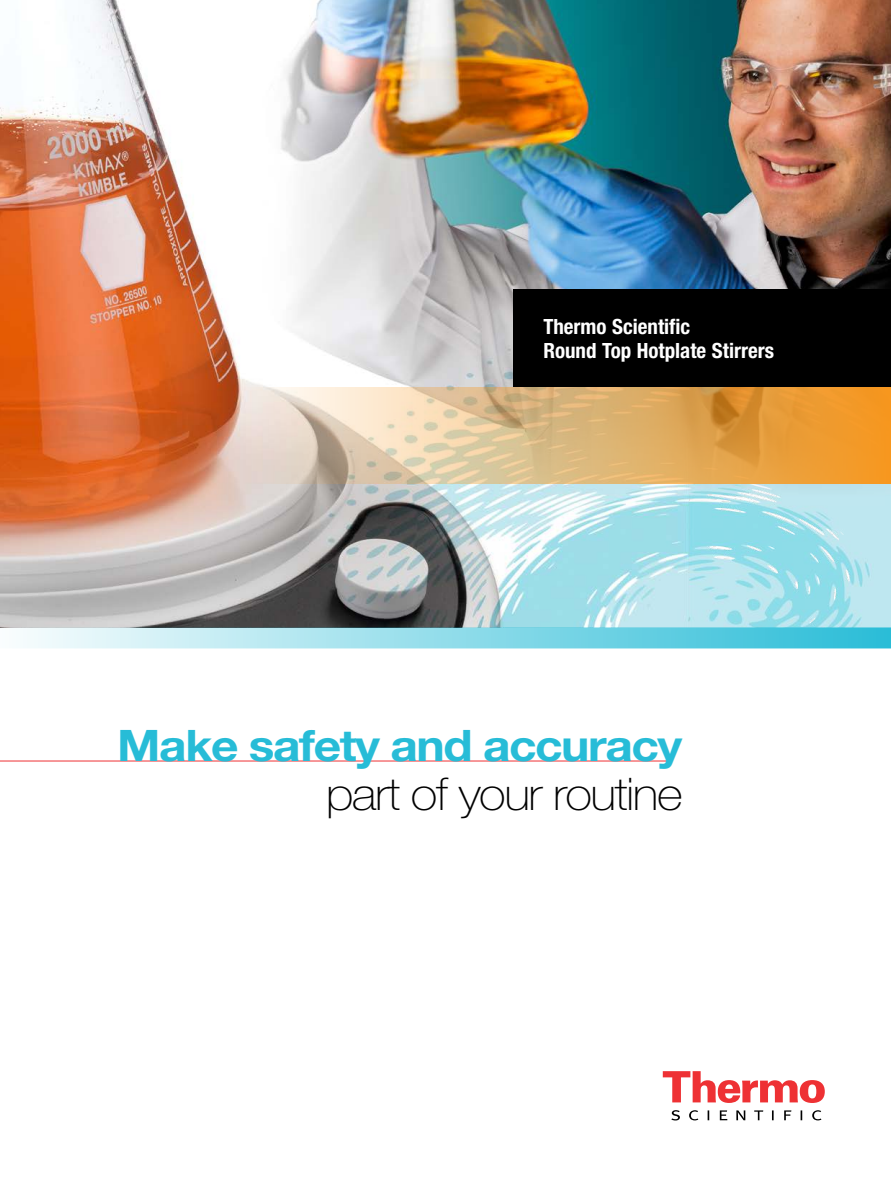
<style>
.page{position:relative;width:891px;height:1188px;background:#fff}
.page>*{position:absolute;margin:0;border:0;box-sizing:border-box;transform-origin:0 0}
.t1{font:100 45px "Helvetica Neue LT Std";letter-spacing:-.03em;color:#000;scale:1.1 1}
.t2{font:700 43.5px "Helvetica Neue LT Std";letter-spacing:-.03em;color:#27bcd7;scale:1.1 1}
.t3{font:700 condensed 21px/24px "Helvetica Neue LT Std";color:#fff}
</style>
<div class="page">
<img style="left:0;top:0;width:891px;height:627px">
<svg style="left:663px;top:1071px;width:162px;height:32px"></svg>
<svg style="left:671px;top:1110px;width:150px;height:10px"></svg>
<div style="left:0;top:627px;width:891px;height:21px;background:linear-gradient(to right,#fafdfe,#2abcd7)"></div>
<div style="left:514px;top:289px;width:377px;height:98px;background:#000"></div>
<hr style="left:0;top:761px;width:671px;height:1px;background:#ee3134">
<svg style="left:240px;top:387px;width:651px;height:96px;background:#e2b77c"></svg>
<p class="t3" style="left:543px;top:314px;width:232px">Thermo Scientific<br>Round Top Hotplate Stirrers</p>
<h2 class="t2" style="left:117px;top:718px;width:515px">Make safety and accuracy</h2>
<h1 class="t1" style="left:326px;top:768px;width:326px">part of your routine</h1>
</div>
